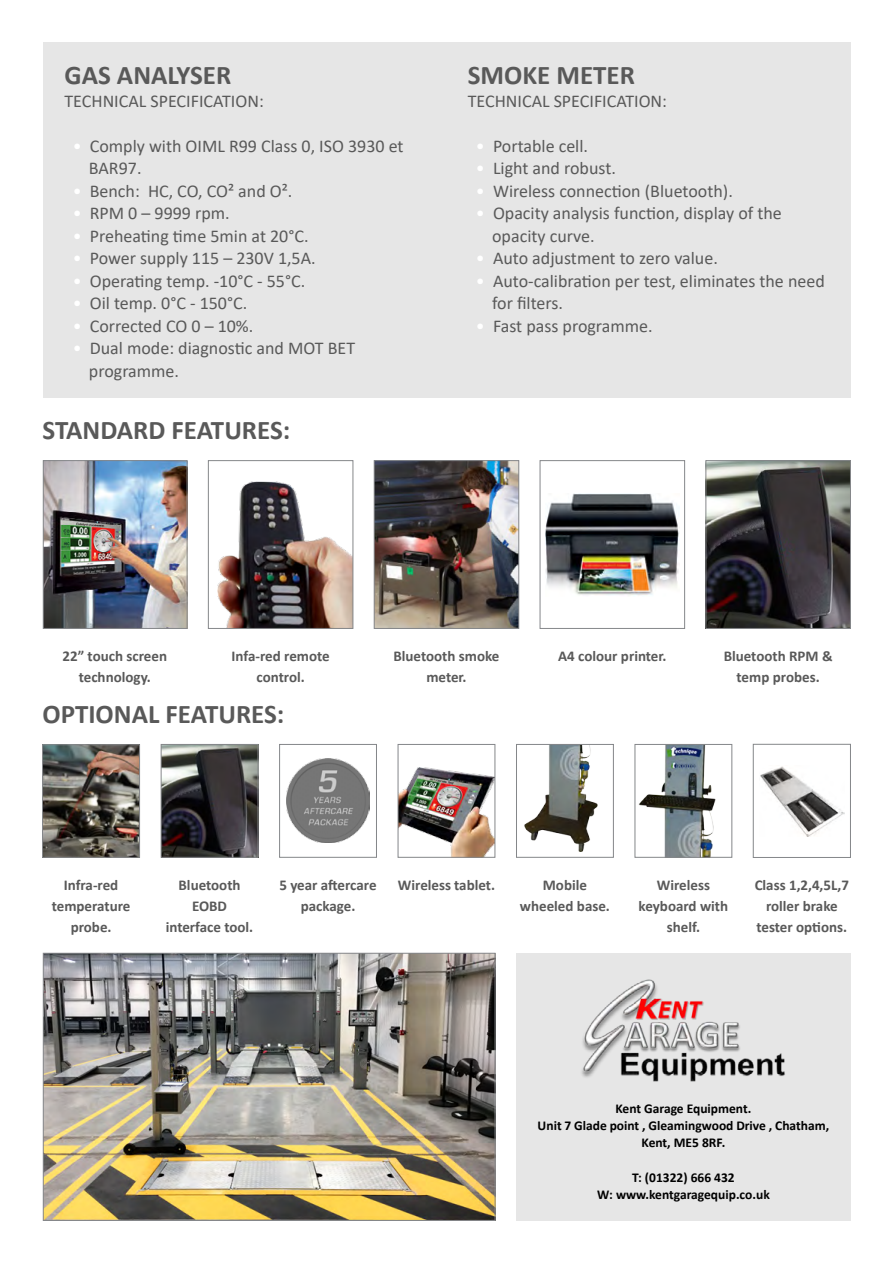
<style>
.page{position:relative;width:893px;height:1263px;background:#fff}
.page>*{position:absolute;margin:0;border:0;box-sizing:border-box;transform-origin:0 0}
.t1{font:700 27px "Calibri";color:#595959}
.t2{font:18px/22.5px "Calibri";color:#595959}
.t3{font:700 15px/21px "Calibri";color:#595959;text-align:center}
.t4{font:700 13.5px/17.2px "Calibri";color:#000;text-align:center}
.s1{color:#fff}
</style>
<div class="page">
<div style="left:43px;top:43px;width:807px;height:355px;background:#e6e6e6"></div>
<img style="left:44px;top:747px;width:94px;height:108px">
<div style="left:42px;top:745px;width:98px;height:112px;border:1px solid #85878a"></div>
<img style="left:376px;top:462px;width:141px;height:165px">
<div style="left:374px;top:460px;width:145px;height:169px;border:1px solid #85878a"></div>
<img style="left:546px;top:493px;width:134px;height:103px">
<div style="left:540px;top:460px;width:145px;height:169px;border:1px solid #85878a"></div>
<img style="left:708px;top:462px;width:141px;height:165px">
<div style="left:706px;top:460px;width:145px;height:169px;border:1px solid #85878a"></div>
<img style="left:163px;top:746px;width:93px;height:109px">
<div style="left:161px;top:744px;width:97px;height:113px;border:1px solid #85878a"></div>
<img style="left:286px;top:759px;width:84px;height:84px">
<div style="left:279px;top:744px;width:98px;height:113px;border:1px solid #85878a"></div>
<div style="left:516px;top:953px;width:334px;height:267px;background:#e6e6e6"></div>
<img style="left:45px;top:462px;width:140px;height:165px">
<div style="left:43px;top:460px;width:144px;height:169px;border:1px solid #85878a"></div>
<img style="left:218px;top:482px;width:133px;height:145px">
<div style="left:208px;top:460px;width:145px;height:169px;border:1px solid #85878a"></div>
<img style="left:400px;top:768px;width:93px;height:87px">
<div style="left:398px;top:744px;width:97px;height:113px;border:1px solid #85878a"></div>
<img style="left:524px;top:746px;width:74px;height:105px">
<div style="left:516px;top:744px;width:97px;height:113px;border:1px solid #85878a"></div>
<img style="left:638px;top:746px;width:78px;height:109px">
<div style="left:635px;top:744px;width:97px;height:113px;border:1px solid #85878a"></div>
<img style="left:760px;top:766px;width:84px;height:70px">
<div style="left:753px;top:744px;width:98px;height:114px;border:1px solid #85878a"></div>
<img style="left:45px;top:955px;width:448px;height:263px">
<div style="left:43px;top:953px;width:452px;height:267px;border:1px solid #85878a"></div>
<img style="left:581px;top:979px;width:204px;height:103px">
<h1 class="t1" style="left:65px;top:56px;width:168px">GAS ANALYSER</h1>
<p class="t2" style="left:65px;top:89px;width:201px">TECHNICAL SPECIFICATION:</p>
<p class="t2" style="left:89px;top:134px;width:316px;text-indent:-16px"><span class="s1">•</span> Comply with OIML R99 Class 0, ISO 3930 et<br>BAR97.</p>
<p class="t2" style="left:73px;top:179px;width:221px"><span class="s1">•</span> Bench: HC, CO, CO² and O².</p>
<p class="t2" style="left:73px;top:201px;width:159px"><span class="s1">•</span> RPM 0 – 9999 rpm.</p>
<p class="t2" style="left:73px;top:224px;width:237px"><span class="s1">•</span> Preheating time 5min at 20°C.</p>
<p class="t2" style="left:73px;top:246px;width:245px"><span class="s1">•</span> Power supply 115 – 230V 1,5A.</p>
<p class="t2" style="left:73px;top:269px;width:234px"><span class="s1">•</span> Operating temp. -10°C - 55°C.</p>
<p class="t2" style="left:73px;top:291px;width:176px"><span class="s1">•</span> Oil temp. 0°C - 150°C.</p>
<p class="t2" style="left:73px;top:314px;width:182px"><span class="s1">•</span> Corrected CO 0 – 10%.</p>
<p class="t2" style="left:89px;top:336px;width:268px;text-indent:-16px"><span class="s1">•</span> Dual mode: diagnostic and MOT BET programme.</p>
<h1 class="t1" style="left:43px;top:411px;width:249px">STANDARD FEATURES:</h1>
<h1 class="t1" style="left:468px;top:56px;width:169px">SMOKE METER</h1>
<p class="t2" style="left:468px;top:89px;width:201px">TECHNICAL SPECIFICATION:</p>
<p class="t2" style="left:476px;top:134px;width:114px"><span class="s1">•</span> Portable cell.</p>
<p class="t2" style="left:476px;top:156px;width:142px"><span class="s1">•</span> Light and robust.</p>
<p class="t2" style="left:476px;top:179px;width:258px"><span class="s1">•</span> Wireless connection (Bluetooth).</p>
<p class="t2" style="left:492px;top:201px;width:291px;text-indent:-16px"><span class="s1">•</span> Opacity analysis function, display of the opacity curve.</p>
<p class="t2" style="left:476px;top:246px;width:244px"><span class="s1">•</span> Auto adjustment to zero value.</p>
<p class="t2" style="left:492px;top:269px;width:334px;text-indent:-16px"><span class="s1">•</span> Auto-calibration per test, eliminates the need for filters.</p>
<p class="t2" style="left:476px;top:314px;width:178px"><span class="s1">•</span> Fast pass programme.</p>
<p class="t3" style="left:63px;top:645px;width:106px">22” touch screen technology.</p>
<p class="t3" style="left:232px;top:645px;width:100px">Infa-red remote control.</p>
<h1 class="t1" style="left:43px;top:695px;width:243px">OPTIONAL FEATURES:</h1>
<p class="t3" style="left:393px;top:645px;width:107px">Bluetooth smoke meter.</p>
<p class="t3" style="left:558px;top:645px;width:110px">A4 colour printer.</p>
<p class="t3" style="left:724px;top:645px;width:110px">Bluetooth RPM &amp; temp probes.</p>
<p class="t3" style="left:52px;top:874px;width:80px">Infra-red temperature probe.</p>
<p class="t3" style="left:639px;top:874px;width:91px">Wireless keyboard with shelf.</p>
<p class="t3" style="left:755px;top:874px;width:96px">Class 1,2,4,5L,7 roller brake tester options.</p>
<p class="t3" style="left:279px;top:874px;width:99px">5 year aftercare package.</p>
<p class="t3" style="left:398px;top:874px;width:99px">Wireless tablet.</p>
<p class="t3" style="left:520px;top:874px;width:92px">Mobile wheeled base.</p>
<p class="t3" style="left:166px;top:874px;width:89px">Bluetooth<br>EOBD interface tool.</p>
<p class="t4" style="left:538px;top:1100px;width:293px">Kent Garage Equipment.<br>Unit 7 Glade point , Gleamingwood Drive , Chatham,<br>Kent, ME5 8RF.</p>
<p class="t4" style="left:597px;top:1169px;width:174px">T: (01322) 666 432<br>W: www.kentgaragequip.co.uk</p>
</div>
